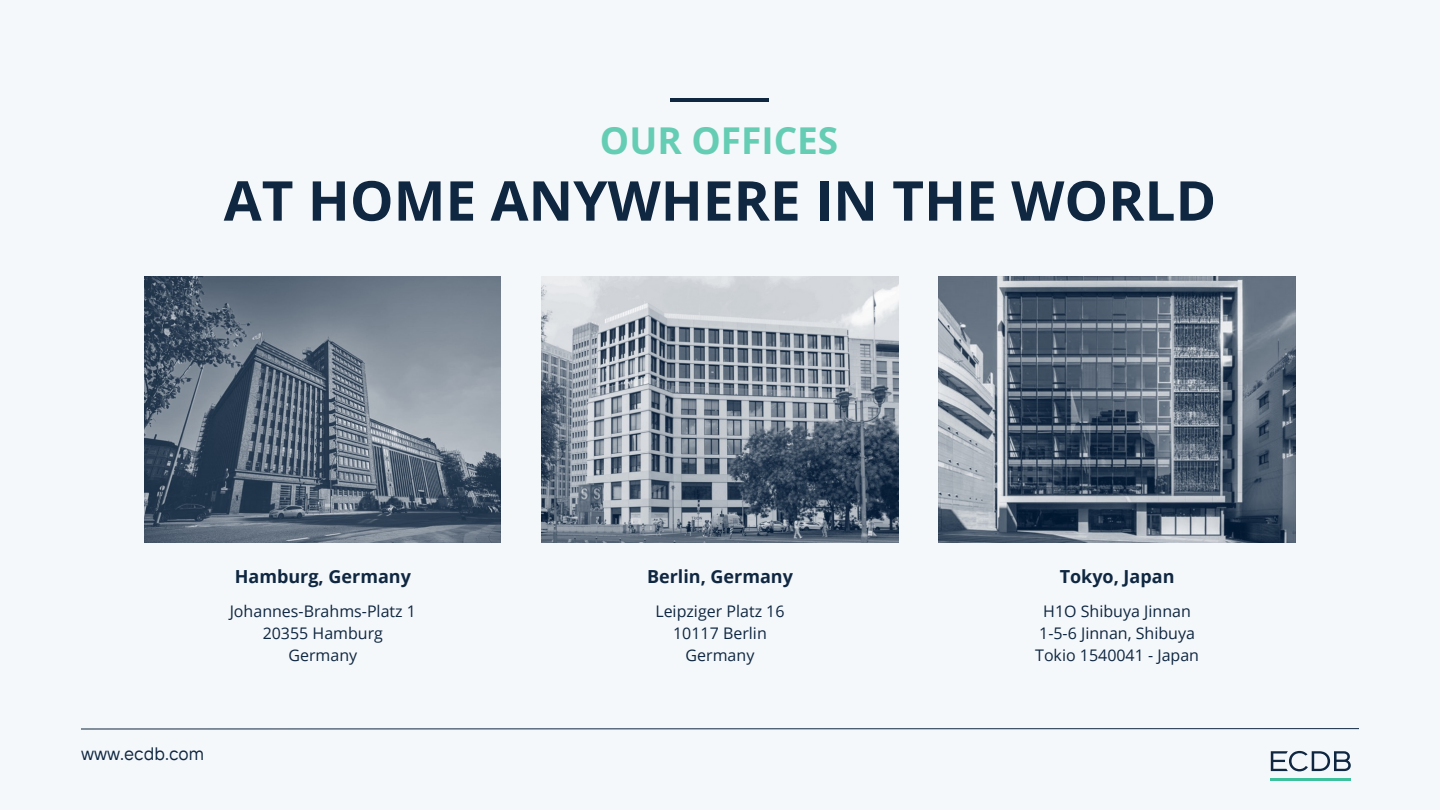
<style>
.page{position:relative;width:1440px;height:810px;background:#f5f8fb}
.page>*{position:absolute;margin:0;border:0;box-sizing:border-box;transform-origin:0 0}
.t1{font:700 55px "Open Sans";color:#0f2741}
.t2{font:700 37px "Open Sans";color:#65cdb3}
.t3{font:700 18px "Open Sans";color:#0f2741}
.t4{font:18px "TT Interphases";color:#0f2741}
.t5{font:16px/21.8px "Open Sans";color:#0f2741;text-align:center}
</style>
<div class="page">
<img style="left:145px;top:277px;width:356px;height:265px">
<img style="left:542px;top:277px;width:356px;height:265px">
<img style="left:939px;top:277px;width:356px;height:265px">
<hr style="left:671px;top:98px;width:98px;height:3px;background:#0f2741">
<svg style="left:81px;top:728px;width:1278px;height:2px"></svg>
<hr style="left:1271px;top:778px;width:80px;height:2px;background:#3dc09c">
<svg style="left:1271px;top:751px;width:80px;height:20px"></svg>
<h2 class="t2" style="left:600px;top:115px;width:240px">OUR OFFICES</h2>
<h1 class="t1" style="left:224px;top:162px;width:994px">AT HOME ANYWHERE IN THE WORLD</h1>
<p class="t3" style="left:235px;top:564px;width:178px">Hamburg, Germany</p>
<p class="t5" style="left:230px;top:600px;width:188px">Johannes-Brahms-Platz 1<br>20355 Hamburg<br>Germany</p>
<p class="t4" style="left:81px;top:742px;width:125px">www.ecdb.com</p>
<p class="t3" style="left:647px;top:564px;width:147px">Berlin, Germany</p>
<p class="t5" style="left:655px;top:600px;width:131px">Leipziger Platz 16<br>10117 Berlin<br>Germany</p>
<p class="t3" style="left:1060px;top:564px;width:116px">Tokyo, Japan</p>
<p class="t5" style="left:1035px;top:600px;width:165px">H1O Shibuya Jinnan<br>1-5-6 Jinnan, Shibuya<br>Tokio 1540041 - Japan</p>
</div>
